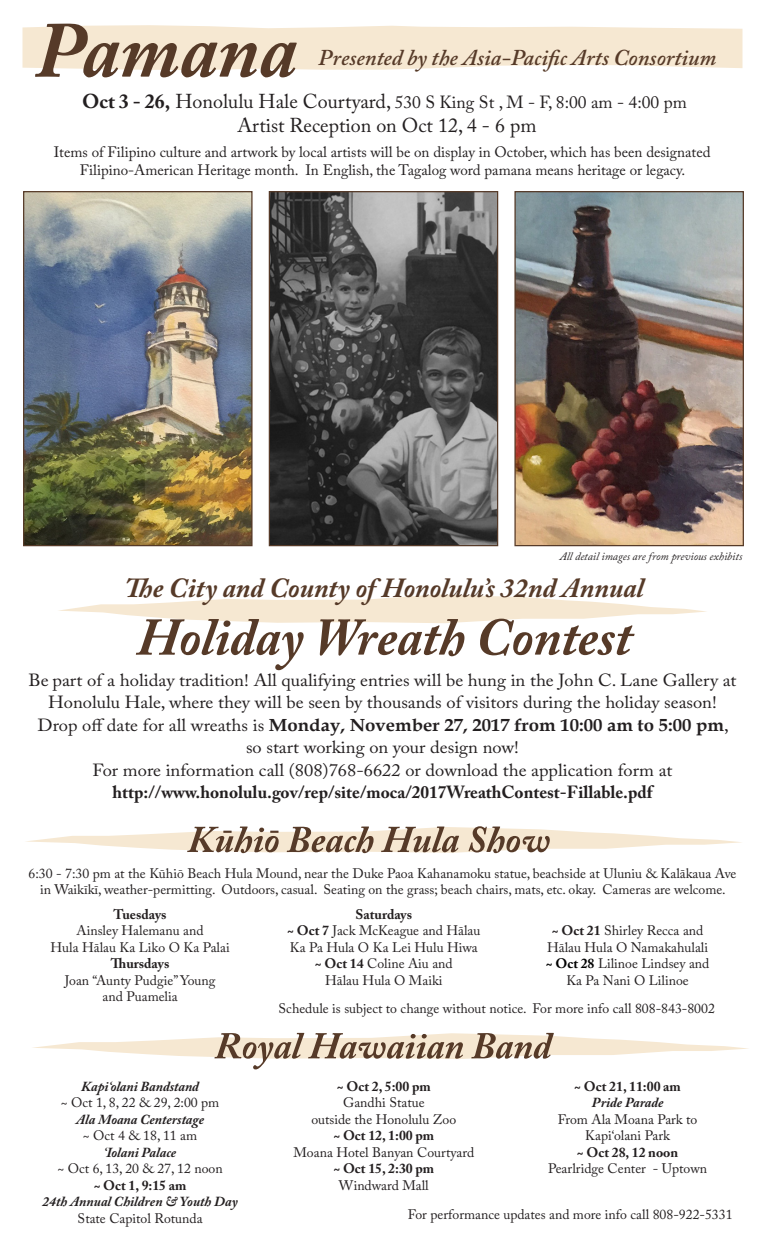
<style>
.page{position:relative;width:765px;height:1260px;background:#fff}
.page>*{position:absolute;margin:0;border:0;box-sizing:border-box;transform-origin:0 0}
.t1{font:italic 700 78.75px "Adobe Caslon Pro";color:#563a28}
.t2{font:italic 700 52.5px "Adobe Caslon Pro";color:#563a28}
.t3{font:italic 700 27.5px "Adobe Caslon Pro";color:#563a28}
.t4{font:italic 600 22.5px "Adobe Caslon Pro";color:#563a28}
.t5{font:20px "Adobe Caslon Pro";color:#231f20}
.t6{font:17.5px/22.5px "Adobe Caslon Pro";color:#231f20;text-align:center;scale:1.06 1}
.t7{font:17.5px "Adobe Caslon Pro";color:#231f20;scale:1.05 1}
.t8{font:700 17.5px "Book Antiqua";color:#231f20;scale:1.06 1}
.t9{font:700 17.5px "Adobe Caslon Pro";color:#231f20}
.t10{font:17.5px "Adobe Caslon Pro";color:#231f20}
.t11{font:15px/18px "Adobe Caslon Pro";color:#231f20;text-align:center}
.No_Spacing{font:13.75px/16.5px "Adobe Caslon Pro";color:#231f20}
.No_Spacing-2{font:700 13.75px "Adobe Caslon Pro";color:#231f20}
.No_Spacing-3{font:italic 700 13.75px "Adobe Caslon Pro";color:#231f20}
.t12{font:italic 11.25px "Adobe Caslon Pro";color:#231f20}
.s1{font-weight:700;font-size:20px}
.s2{font-size:20px}
.s3{font-family:"Adobe Caslon Pro";font-weight:400}
.s4{font-weight:700}
.s5{font-weight:700;color:#000}
</style>
<div class="page">
<svg style="left:59px;top:594px;width:647px;height:29px"></svg>
<svg style="left:22px;top:25px;width:720px;height:45px;background:#f6ead6"></svg>
<svg style="left:33px;top:1033px;width:715px;height:36px"></svg>
<svg style="left:26px;top:826px;width:715px;height:27px"></svg>
<img style="left:25px;top:193px;width:226px;height:351px">
<div style="left:23px;top:191px;width:230px;height:355px;border:1px solid #563a28"></div>
<img style="left:516px;top:193px;width:226px;height:351px">
<div style="left:514px;top:191px;width:230px;height:355px;border:1px solid #563a28"></div>
<img style="left:271px;top:193px;width:225px;height:351px">
<div style="left:269px;top:191px;width:229px;height:355px;border:1px solid #563a28"></div>
<p class="t1" style="left:36px;top:3px;width:263px">Pamana</p>
<p class="t10" style="left:82px;top:92px;width:606px"><span class="s1">Oct 3 - 26,</span> <span class="s2">Honolulu Hale Courtyard,</span> 530 S King St , M - F, 8:00 am - 4:00 pm</p>
<p class="t5" style="left:237px;top:113px;width:301px">Artist Reception on Oct 12, 4 - 6 pm</p>
<p class="t4" style="left:318px;top:45px;width:400px">Presented by the Asia-Pacific Arts Consortium</p>
<p class="t11" style="left:54px;top:143px;width:658px">Items of Filipino culture and artwork by local artists will be on display in October, which has been designated<br>Filipino-American Heritage month. In English, the Tagalog word pamana means heritage or legacy.</p>
<p class="t12" style="left:560px;top:550px;width:184px">All detail images are from previous exhibits</p>
<p class="t3" style="left:125px;top:572px;width:520px">The City and County of Honolulu’s 32nd Annual</p>
<p class="t2" style="left:137px;top:606px;width:497px">Holiday Wreath Contest</p>
<p class="t6" style="left:28px;top:668px;width:669px">Be part of a holiday tradition! All qualifying entries will be hung in the John C. Lane Gallery at<br>Honolulu Hale, where they will be seen by thousands of visitors during the holiday season!</p>
<p class="t8" style="left:38px;top:713px;width:654px"><span class="s3">Drop off date for all wreaths is</span> Monday, November 27, 2017 from 10:00 am to 5:00 pm<span class="s3">,</span></p>
<p class="t7" style="left:246px;top:737px;width:262px">so start working on your design now!</p>
<p class="t7" style="left:92px;top:759px;width:554px">For more information call (808)768-6622 or download the application form at</p>
<p class="t9" style="left:113px;top:782px;width:541px">http://www.honolulu.gov/rep/site/moca/2017WreathContest-Fillable.pdf</p>
<p class="No_Spacing" style="left:29px;top:865px;width:709px;text-align:center">6:30 - 7:30 pm at the Kūhiō Beach Hula Mound, near the Duke Paoa Kahanamoku statue, beachside at Uluniu &amp; Kalākaua Ave in Waikīkī, weather-permitting. Outdoors, casual. Seating on the grass; beach chairs, mats, etc. okay. Cameras are welcome.</p>
<p class="No_Spacing-2" style="left:114px;top:906px;width:55px">Tuesdays</p>
<p class="No_Spacing" style="left:77px;top:922px;width:129px">Ainsley Halemanu and</p>
<p class="No_Spacing" style="left:51px;top:939px;width:181px">Hula Hālau Ka Liko O Ka Palai</p>
<p class="No_Spacing-2" style="left:111px;top:956px;width:60px">Thursdays</p>
<p class="No_Spacing" style="left:65px;top:972px;width:152px">Joan “Aunty Pudgie” Young</p>
<p class="No_Spacing" style="left:103px;top:988px;width:77px">and Puamelia</p>
<p class="No_Spacing-3" style="left:81px;top:1078px;width:119px">Kapi‘olani Bandstand</p>
<p class="No_Spacing" style="left:61px;top:1094px;width:160px">~ Oct 1, 8, 22 &amp; 29, 2:00 pm</p>
<p class="No_Spacing-3" style="left:76px;top:1111px;width:130px">Ala Moana Centerstage</p>
<p class="No_Spacing" style="left:83px;top:1127px;width:116px">~ Oct 4 &amp; 18, 11 am</p>
<p class="No_Spacing-3" style="left:104px;top:1144px;width:74px">‘Iolani Palace</p>
<p class="No_Spacing" style="left:57px;top:1160px;width:167px">~ Oct 6, 13, 20 &amp; 27, 12 noon</p>
<p class="No_Spacing-2" style="left:94px;top:1177px;width:94px">~ Oct 1, 9:15 am</p>
<p class="No_Spacing-3" style="left:42px;top:1193px;width:197px">24th Annual Children &amp; Youth Day</p>
<p class="No_Spacing" style="left:78px;top:1210px;width:126px">State Capitol Rotunda</p>
<p class="No_Spacing-2" style="left:356px;top:906px;width:58px">Saturdays</p>
<p class="No_Spacing" style="left:287px;top:922px;width:195px"><span class="s4">~ Oct 7</span> Jack McKeague and Hālau<br>Ka Pa Hula O Ka Lei Hulu Hiwa</p>
<p class="No_Spacing" style="left:315px;top:955px;width:139px"><span class="s4">~ Oct 14</span> Coline Aiu and</p>
<p class="No_Spacing" style="left:325px;top:972px;width:119px">Hālau Hula O Maiki</p>
<p class="No_Spacing" style="left:552px;top:922px;width:153px"><span class="s4">~ Oct 21</span> Shirley Recca and</p>
<p class="No_Spacing" style="left:547px;top:939px;width:163px">Hālau Hula O Namakahulali</p>
<p class="No_Spacing" style="left:546px;top:955px;width:165px"><span class="s5">~ Oct 28</span> Lilinoe Lindsey and</p>
<p class="No_Spacing" style="left:566px;top:972px;width:124px">Ka Pa Nani O Lilinoe</p>
<p class="No_Spacing" style="left:279px;top:1000px;width:438px">Schedule is subject to change without notice. For more info call 808-843-8002</p>
<p class="No_Spacing-2" style="left:337px;top:1078px;width:95px">~ Oct 2, 5:00 pm</p>
<p class="No_Spacing" style="left:343px;top:1094px;width:83px">Gandhi Statue</p>
<p class="No_Spacing" style="left:311px;top:1111px;width:147px">outside the Honolulu Zoo</p>
<p class="No_Spacing-2" style="left:333px;top:1127px;width:102px">~ Oct 12, 1:00 pm</p>
<p class="No_Spacing" style="left:294px;top:1144px;width:182px">Moana Hotel Banyan Courtyard</p>
<p class="No_Spacing-2" style="left:333px;top:1160px;width:102px">~ Oct 15, 2:30 pm</p>
<p class="No_Spacing" style="left:339px;top:1177px;width:91px">Windward Mall</p>
<p class="No_Spacing-2" style="left:574px;top:1078px;width:108px">~ Oct 21, 11:00 am</p>
<p class="No_Spacing-3" style="left:592px;top:1094px;width:73px">Pride Parade</p>
<p class="No_Spacing" style="left:558px;top:1111px;width:141px">From Ala Moana Park to</p>
<p class="No_Spacing" style="left:585px;top:1127px;width:86px">Kapi‘olani Park</p>
<p class="No_Spacing-2" style="left:577px;top:1144px;width:103px">~ Oct 28, 12 noon</p>
<p class="No_Spacing" style="left:548px;top:1160px;width:161px">Pearlridge Center - Uptown</p>
<p class="No_Spacing" style="left:408px;top:1206px;width:326px">For performance updates and more info call 808-922-5331</p>
</div>
